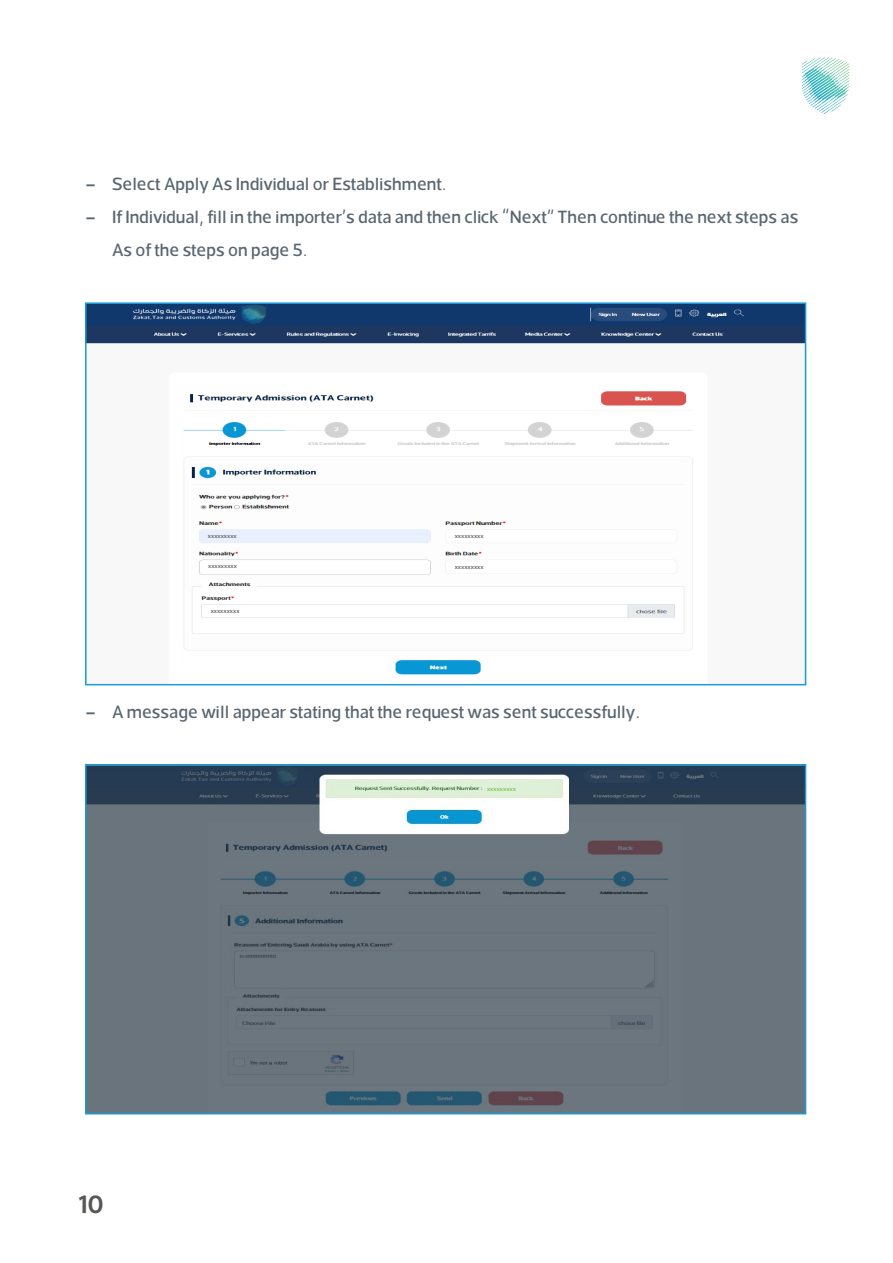
<style>
.page{position:relative;width:893px;height:1263px;background:#fff}
.page>*{position:absolute;margin:0;border:0;box-sizing:border-box;transform-origin:0 0}
.t1{font:600 25.5px "Somar";color:#575756}
.t2{font:500 18px "Somar";color:#5a6671}
.t3{font:700 18px "Somar";color:#5a6671}
.Body_text{font:500 6px "Somar";color:#575756}
.Body_text-2{font:500 6px "Somar";color:#77be4e}
</style>
<div class="page">
<svg style="left:802px;top:57px;width:48px;height:57px"></svg>
<img style="left:88px;top:305px;width:715px;height:370px">
<div style="left:85px;top:302px;width:721px;height:383px;border:2px solid #179ad7"></div>
<img style="left:88px;top:767px;width:715px;height:344px">
<div style="left:85px;top:764px;width:721px;height:350px;border:2px solid #179ad7"></div>
<div style="left:204px;top:533px;width:92px;height:6px;background:#e8f0fe"></div>
<div style="left:451px;top:533px;width:91px;height:6px;background:#fff"></div>
<div style="left:451px;top:564px;width:91px;height:7px;background:#fff"></div>
<div style="left:207px;top:608px;width:91px;height:7px;background:#fff"></div>
<div style="left:204px;top:563px;width:92px;height:7px;background:#fff"></div>
<div style="left:483px;top:786px;width:71px;height:6px;background:#def0d8"></div>
<p class="t3" style="left:85px;top:168px;width:12px">−</p>
<p class="t3" style="left:85px;top:201px;width:12px">−</p>
<p class="t2" style="left:112px;top:170px;width:336px">Select Apply As Individual or Establishment.</p>
<p class="t2" style="left:112px;top:203px;width:688px">If Individual, fill in the importer s’ data and then click “Next” Then continue the next steps as</p>
<p class="t2" style="left:112px;top:236px;width:197px">As of the steps on page 5.</p>
<p class="Body_text" style="left:208px;top:531px;width:30px">xxxxxxxxx</p>
<p class="Body_text" style="left:208px;top:561px;width:30px">xxxxxxxxx</p>
<p class="Body_text" style="left:211px;top:606px;width:30px">xxxxxxxxx</p>
<p class="Body_text" style="left:455px;top:531px;width:30px">xxxxxxxxx</p>
<p class="Body_text" style="left:455px;top:562px;width:30px">xxxxxxxxx</p>
<p class="t3" style="left:85px;top:696px;width:12px">−</p>
<p class="t2" style="left:112px;top:698px;width:530px">A message will appear stating that the request was sent successfully.</p>
<p class="Body_text-2" style="left:487px;top:784px;width:30px">xxxxxxxxx</p>
<h1 class="t1" style="left:79px;top:1182px;width:27px">10</h1>
</div>
